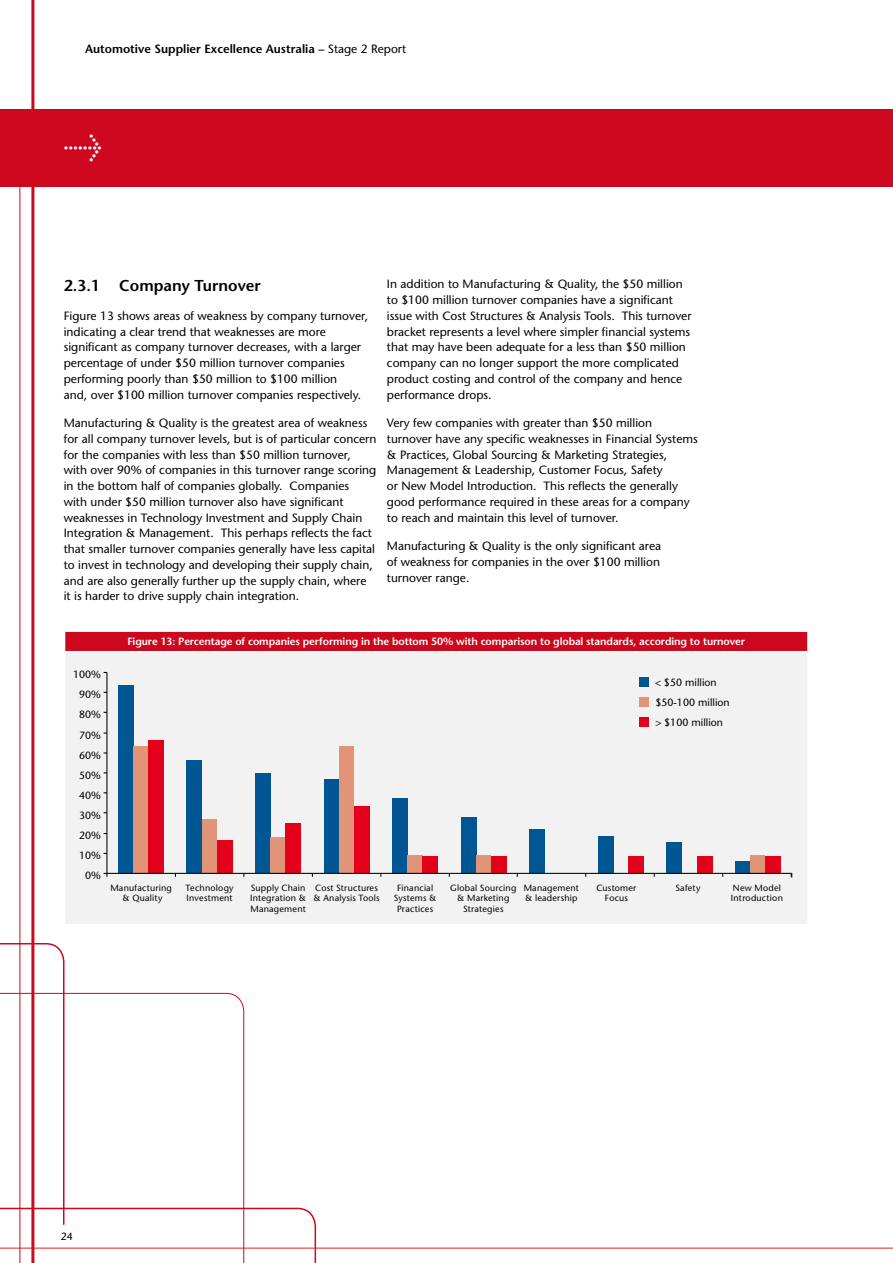
<style>
.page{position:relative;width:893px;height:1263px;background:#fff}
.page>*{position:absolute;margin:0;border:0;box-sizing:border-box;transform-origin:0 0}
.t1{font:33px "Meta Normal Expert";color:#fff}
.t2{font:600 15.75px "Stone Sans";color:#000}
.t3{font:12px/15.8px "Stone Sans";color:#000}
.t4{font:600 12px "Stone Sans";color:#000}
.t5{font:600 10.5px "Stone Sans";letter-spacing:-.01em;color:#fff}
.t6{font:10.5px/20.1px "Stone Sans";color:#000}
.t7{font:9px/10.8px "Stone Sans";letter-spacing:.02em;color:#000;text-align:center}
.s1{font-weight:400}
</style>
<div class="page">
<div style="left:0;top:109px;width:893px;height:78px;background:#cc071e"></div>
<hr style="left:20px;top:174px;width:1px;height:1089px;background:#cc071e">
<svg style="left:0;top:942px;width:317px;height:321px"></svg>
<hr style="left:0;top:1248px;width:893px;height:1px;background:#db211f">
<hr style="left:31px;top:0;width:3px;height:1263px;background:#cc071e">
<div style="left:65px;top:631px;width:743px;height:21px;background:#cc071e"></div>
<div style="left:65px;top:652px;width:743px;height:272px;background:#f2f2f3"></div>
<hr style="left:64px;top:630px;width:745px;height:2px;background:#fff">
<svg style="left:807px;top:632px;width:1px;height:19px"></svg>
<hr style="left:64px;top:651px;width:745px;height:1px;background:#fff">
<hr style="left:807px;top:652px;width:2px;height:272px;background:#fff">
<div style="left:118px;top:685px;width:15px;height:188px;background:#005693"></div>
<div style="left:187px;top:760px;width:15px;height:113px;background:#005693"></div>
<div style="left:255px;top:773px;width:15px;height:100px;background:#005693"></div>
<div style="left:324px;top:780px;width:15px;height:93px;background:#005693"></div>
<div style="left:392px;top:798px;width:15px;height:75px;background:#005693"></div>
<div style="left:461px;top:817px;width:15px;height:56px;background:#005693"></div>
<div style="left:529px;top:829px;width:15px;height:44px;background:#005693"></div>
<div style="left:598px;top:836px;width:15px;height:37px;background:#005693"></div>
<div style="left:666px;top:842px;width:15px;height:31px;background:#005693"></div>
<div style="left:735px;top:861px;width:15px;height:12px;background:#005693"></div>
<div style="left:133px;top:746px;width:16px;height:127px;background:#e19478"></div>
<div style="left:202px;top:819px;width:15px;height:54px;background:#e19478"></div>
<div style="left:270px;top:837px;width:16px;height:36px;background:#e19478"></div>
<div style="left:339px;top:746px;width:15px;height:127px;background:#e19478"></div>
<div style="left:407px;top:855px;width:16px;height:18px;background:#e19478"></div>
<div style="left:476px;top:855px;width:15px;height:18px;background:#e19478"></div>
<div style="left:750px;top:855px;width:15px;height:18px;background:#e19478"></div>
<div style="left:149px;top:740px;width:15px;height:133px;background:#e2001a"></div>
<div style="left:217px;top:840px;width:15px;height:33px;background:#e2001a"></div>
<div style="left:286px;top:823px;width:15px;height:50px;background:#e2001a"></div>
<div style="left:354px;top:806px;width:15px;height:67px;background:#e2001a"></div>
<div style="left:423px;top:856px;width:15px;height:17px;background:#e2001a"></div>
<div style="left:491px;top:856px;width:15px;height:17px;background:#e2001a"></div>
<div style="left:628px;top:856px;width:15px;height:17px;background:#e2001a"></div>
<div style="left:697px;top:856px;width:15px;height:17px;background:#e2001a"></div>
<div style="left:765px;top:856px;width:15px;height:17px;background:#e2001a"></div>
<hr style="left:106px;top:672px;width:1px;height:201px;background:#000">
<hr style="left:107px;top:873px;width:684px;height:1px;background:#000">
<div style="left:639px;top:697px;width:10px;height:10px;background:#e19478"></div>
<div style="left:639px;top:717px;width:10px;height:10px;background:#e2001a"></div>
<div style="left:639px;top:677px;width:10px;height:10px;background:#005693"></div>
<p class="t4" style="left:85px;top:42px;width:323px">Automotive Supplier Excellence Australia – <span class="s1">Stage 2 Report</span></p>
<h1 class="t1" style="left:64px;top:127px;width:40px">l</h1>
<h2 class="t2" style="left:64px;top:276px;width:199px">2.3.1 Company Turnover</h2>
<p class="t3" style="left:64px;top:308px;width:306px">Figure 13 shows areas of weakness by company turnover, indicating a clear trend that weaknesses are more significant as company turnover decreases, with a larger percentage of under $50 million turnover companies performing poorly than $50 million to $100 million<br>and, over $100 million turnover companies respectively.</p>
<p class="t3" style="left:64px;top:415px;width:314px">Manufacturing &amp; Quality is the greatest area of weakness for all company turnover levels, but is of particular concern for the companies with less than $50 million turnover, with over 90% of companies in this turnover range scoring in the bottom half of companies globally. Companies<br>with under $50 million turnover also have significant weaknesses in Technology Investment and Supply Chain Integration &amp; Management. This perhaps reflects the fact that smaller turnover companies generally have less capital to invest in technology and developing their supply chain, and are also generally further up the supply chain, where it is harder to drive supply chain integration.</p>
<p class="t3" style="left:387px;top:276px;width:306px">In addition to Manufacturing &amp; Quality, the $50 million to $100 million turnover companies have a significant issue with Cost Structures &amp; Analysis Tools. This turnover bracket represents a level where simpler financial systems that may have been adequate for a less than $50 million company can no longer support the more complicated product costing and control of the company and hence performance drops.</p>
<p class="t3" style="left:387px;top:415px;width:312px">Very few companies with greater than $50 million turnover have any specific weaknesses in Financial Systems &amp; Practices, Global Sourcing &amp; Marketing Strategies, Management &amp; Leadership, Customer Focus, Safety<br>or New Model Introduction. This reflects the generally good performance required in these areas for a company to reach and maintain this level of turnover.</p>
<p class="t3" style="left:387px;top:538px;width:276px;text-align:justify">Manufacturing &amp; Quality is the only significant area of weakness for companies in the over $100 million turnover range.</p>
<p class="t6" style="left:73px;top:665px;width:29px">100%</p>
<p class="t6" style="left:79px;top:684px;width:23px">90%</p>
<p class="t6" style="left:79px;top:704px;width:23px">80%</p>
<p class="t6" style="left:79px;top:725px;width:23px">70%</p>
<p class="t6" style="left:79px;top:745px;width:23px">60%</p>
<p class="t6" style="left:79px;top:765px;width:23px">50%</p>
<p class="t6" style="left:79px;top:785px;width:23px">40%</p>
<p class="t6" style="left:79px;top:805px;width:23px">30%</p>
<p class="t6" style="left:79px;top:826px;width:23px">20%</p>
<p class="t6" style="left:79px;top:846px;width:23px">10%</p>
<p class="t6" style="left:85px;top:865px;width:17px">0%</p>
<p class="t5" style="left:127px;top:634px;width:619px">Figure 13: Percentage of companies performing in the bottom 50% with comparison to global standards, according to turnover</p>
<p class="t6" style="left:655px;top:672px;width:76px">&lt; $50 million $50-100 million &gt; $100 million</p>
<p class="t7" style="left:110px;top:882px;width:63px">Manufacturing &amp; Quality</p>
<p class="t7" style="left:250px;top:882px;width:57px;text-align:justify">Supply Chain Integration &amp; Management</p>
<p class="t7" style="left:314px;top:882px;width:68px;text-align:left">Cost Structures &amp; Analysis Tools</p>
<p class="t7" style="left:186px;top:882px;width:50px;text-align:left">Technology<br>Investment</p>
<p class="t7" style="left:596px;top:882px;width:42px">Customer<br>Focus</p>
<p class="t7" style="left:397px;top:882px;width:38px">Financial</p>
<p class="t7" style="left:675px;top:882px;width:27px">Safety</p>
<p class="t7" style="left:394px;top:893px;width:44px">Systems &amp;<br>Practices</p>
<p class="t7" style="left:450px;top:882px;width:68px">Global Sourcing &amp; Marketing<br>Strategies</p>
<p class="t7" style="left:731px;top:882px;width:53px;text-align:left">New Model<br>Introduction</p>
<p class="t7" style="left:524px;top:882px;width:57px;text-align:left">Management &amp; leadership</p>
<p class="t6" style="left:61px;top:1226px;width:14px">24</p>
</div>
